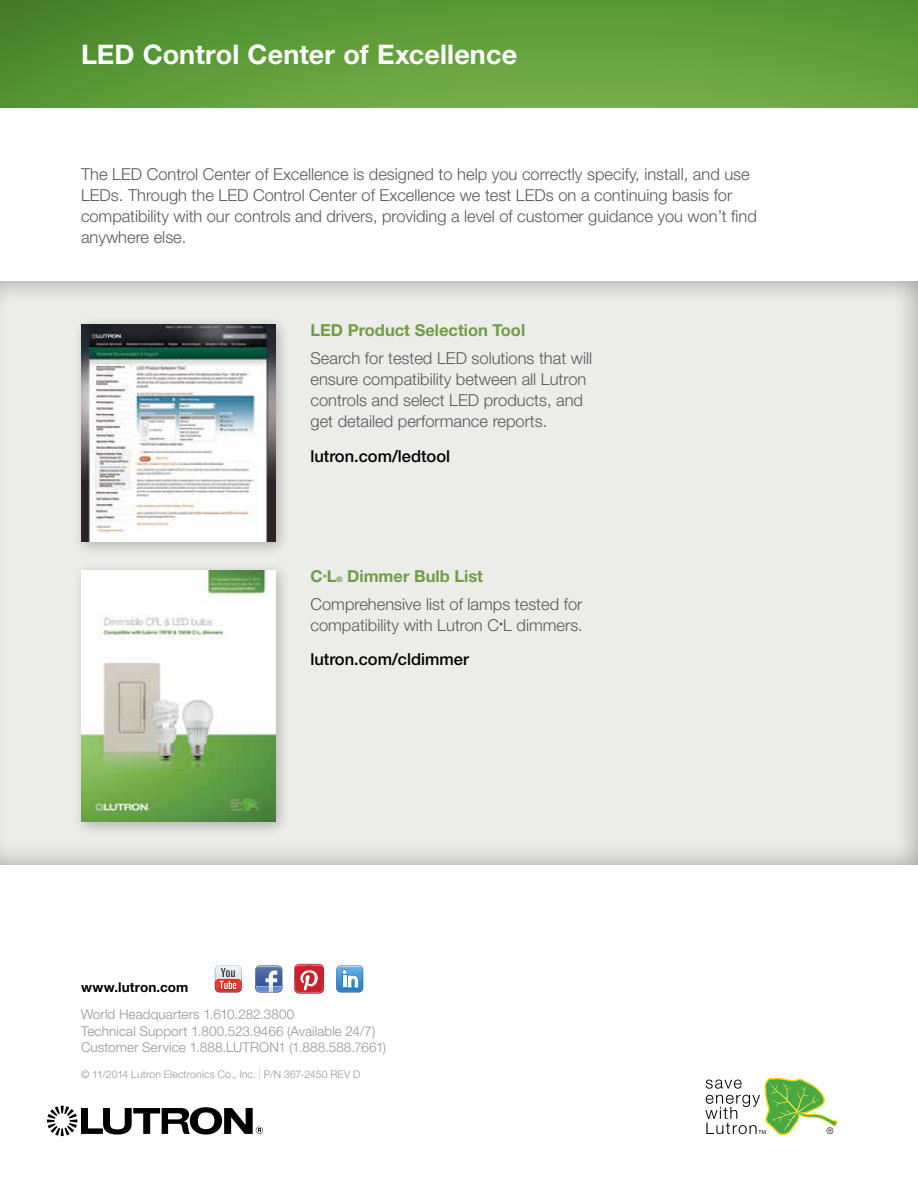
<style>
.page{position:relative;width:918px;height:1188px;background:#fff}
.page>*{position:absolute;margin:0;border:0;box-sizing:border-box;transform-origin:0 0}
.t1{font:300 36px "Helvetica Neue LT Std";letter-spacing:-.01em;color:#fff}
.t2{font:700 27px "Helvetica Neue LT Std";letter-spacing:.005em;color:#fff}
.t3{font:300 16.5px/21px "Helvetica Neue LT Std";color:#58595b}
.t4{font:700 16.5px "Helvetica Neue LT Std";color:#719d47}
.t5{font:500 16.5px "Helvetica Neue LT Std";color:#000}
.t6{font:300 13.5px/16.5px "Helvetica Neue LT Std";letter-spacing:.01em;color:#939598}
.t7{font:700 13.5px "Helvetica Neue LT Std";letter-spacing:.005em;color:#000}
.t8{font:300 10.5px "Helvetica Neue LT Std";letter-spacing:.015em;color:#939598}
.s1{font-weight:700;color:#719d47}
.s2{font-weight:700;font-size:7.5px;color:#719d47}
.s3{font-weight:500;color:#000}
.s4{font-weight:200;font-size:17.25px}
</style>
<div class="page">
<div style="left:0;top:278px;width:918px;height:588px;background:#000;opacity:.35"></div>
<svg style="left:0;top:0;width:918px;height:108px;background:#5f9c3a"></svg>
<svg style="left:705px;top:1078px;width:132px;height:57px"></svg>
<svg style="left:47px;top:1106px;width:216px;height:30px"></svg>
<svg style="left:336px;top:965px;width:27px;height:27px"></svg>
<svg style="left:215px;top:965px;width:27px;height:27px"></svg>
<svg style="left:255px;top:965px;width:27px;height:27px"></svg>
<svg style="left:294px;top:964px;width:30px;height:30px"></svg>
<div style="left:72px;top:561px;width:219px;height:276px;background:#000;opacity:.25"></div>
<img style="left:81px;top:570px;width:194px;height:252px">
<div style="left:72px;top:316px;width:219px;height:241px;background:#000;opacity:.25"></div>
<img style="left:81px;top:325px;width:194px;height:217px">
<h1 class="t1" style="left:81px;top:32px;width:505px">LED Control Center of Excellence</h1>
<h1 class="t1" style="left:81px;top:32px;width:462px">Additional product information</h1>
<h2 class="t2" style="left:81px;top:37px;width:438px">LED Control Center of Excellence</h2>
<p class="t3" style="left:81px;top:163px;width:677px">The LED Control Center of Excellence is designed to help you correctly specify, install, and use LEDs. Through the LED Control Center of Excellence we test LEDs on a continuing basis for compatibility with our controls and drivers, providing a level of customer guidance you won’t find anywhere else.</p>
<p class="t4" style="left:310px;top:320px;width:216px">LED Product Selection Tool</p>
<p class="t3" style="left:310px;top:347px;width:283px">Search for tested LED solutions that will ensure compatibility between all Lutron controls and select LED products, and get detailed performance reports.</p>
<p class="t5" style="left:310px;top:446px;width:141px">lutron.com/ledtool</p>
<p class="t3" style="left:310px;top:562px;width:273px;line-height:27.8px"><span class="s1">C</span><sup>•</sup><span class="s1">L</span><span class="s2">®</span> <span class="s1">Dimmer Bulb List<br></span>Comprehensive list of lamps tested for</p>
<p class="t3" style="left:310px;top:607px;width:274px;line-height:34.5px">compatibility with Lutron C<sup>•</sup>L dimmers. <span class="s3">lutron.com/cldimmer</span></p>
<p class="t7" style="left:81px;top:979px;width:109px">www.lutron.com</p>
<p class="t6" style="left:81px;top:1006px;width:307px">World Headquarters 1.610.282.3800<br>Technical Support 1.800.523.9466 (Available 24/7)<br>Customer Service 1.888.LUTRON1 (1.888.588.7661)</p>
<p class="t8" style="left:81px;top:1068px;width:281px">© 11/2014 Lutron Electronics Co., Inc. <span class="s4">I</span> P/N 367-2450 REV D</p>
</div>
